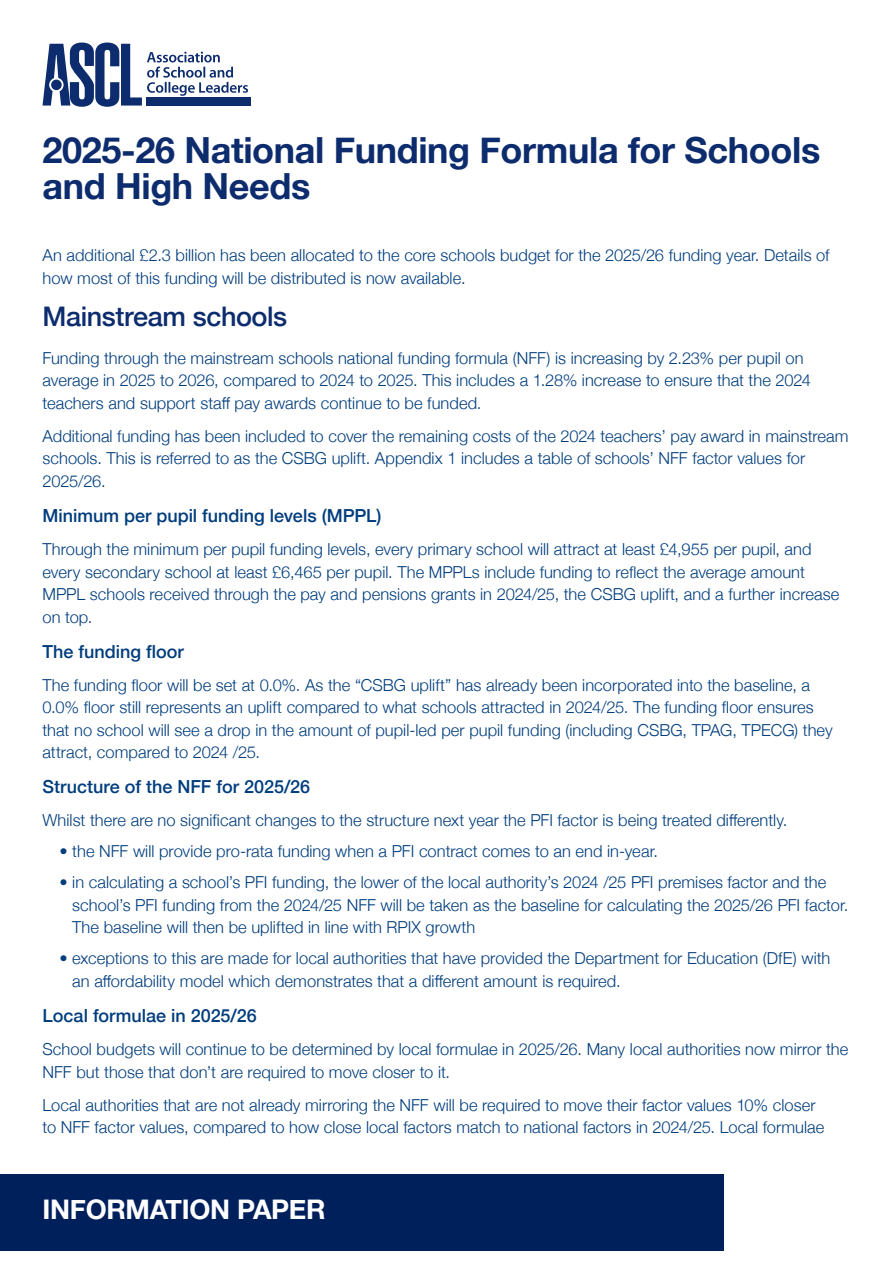
<style>
.page{position:relative;width:893px;height:1263px;background:#fff}
.page>*{position:absolute;margin:0;border:0;box-sizing:border-box;transform-origin:0 0}
.guidance_title{font:700 36px/36px "Helvetica Neue";letter-spacing:-.01em;color:#0d2c6e}
.main_header{font:500 27px "Helvetica Neue";letter-spacing:-.015em;color:#0d2c6e}
.t1{font:700 27px "Helvetica Neue";letter-spacing:-.01em;color:#fff}
.sub_heading{font:500 18px "Helvetica Neue";color:#013d7d}
.main_text_NO_INDENT_copy{font:300 16.5px/22.5px "Helvetica Neue";color:#013d7d}
</style>
<div class="page">
<div style="left:147px;top:97px;width:104px;height:9px;background:#0d2c6e"></div>
<svg style="left:43px;top:43px;width:205px;height:64px"></svg>
<div style="left:0;top:1174px;width:724px;height:76px;background:#00205c"></div>
<p class="guidance_title" style="left:43px;top:133px;width:779px">2025-26 National Funding Formula for Schools and High Needs</p>
<p class="main_text_NO_INDENT_copy" style="left:43px;top:243px;width:788px">An additional £2.3 billion has been allocated to the core schools budget for the 2025/26 funding year. Details of how most of this funding will be distributed is now available.</p>
<p class="main_header" style="left:43px;top:295px;width:246px">Mainstream schools</p>
<p class="main_text_NO_INDENT_copy" style="left:43px;top:345px;width:770px">Funding through the mainstream schools national funding formula (NFF) is increasing by 2.23% per pupil on average in 2025 to 2026, compared to 2024 to 2025. This includes a 1.28% increase to ensure that the 2024 teachers and support staff pay awards continue to be funded.</p>
<p class="main_text_NO_INDENT_copy" style="left:43px;top:424px;width:808px">Additional funding has been included to cover the remaining costs of the 2024 teachers’ pay award in mainstream schools. This is referred to as the CSBG uplift. Appendix 1 includes a table of schools’ NFF factor values for<br>2025/26.</p>
<p class="sub_heading" style="left:43px;top:501px;width:340px">Minimum per pupil funding levels (MPPL)</p>
<p class="main_text_NO_INDENT_copy" style="left:43px;top:537px;width:798px">Through the minimum per pupil funding levels, every primary school will attract at least £4,955 per pupil, and every secondary school at least £6,465 per pupil. The MPPLs include funding to reflect the average amount MPPL schools received through the pay and pensions grants in 2024/25, the CSBG uplift, and a further increase on top.</p>
<p class="sub_heading" style="left:43px;top:637px;width:143px">The funding floor</p>
<p class="main_text_NO_INDENT_copy" style="left:43px;top:672px;width:792px">The funding floor will be set at 0.0%. As the “CSBG uplift” has already been incorporated into the baseline, a 0.0% floor still represents an uplift compared to what schools attracted in 2024/25. The funding floor ensures that no school will see a drop in the amount of pupil-led per pupil funding (including CSBG, TPAG, TPECG) they attract, compared to 2024 /25.</p>
<p class="sub_heading" style="left:43px;top:772px;width:269px">Structure of the NFF for 2025/26</p>
<p class="main_text_NO_INDENT_copy" style="left:43px;top:808px;width:746px">Whilst there are no significant changes to the structure next year the PFI factor is being treated differently.</p>
<p class="main_text_NO_INDENT_copy" style="left:60px;top:839px;width:600px">• the NFF will provide pro-rata funding when a PFI contract comes to an end in-year.</p>
<p class="main_text_NO_INDENT_copy" style="left:72px;top:870px;width:778px;text-indent:-13px">• in calculating a school’s PFI funding, the lower of the local authority’s 2024 /25 PFI premises factor and the school’s PFI funding from the 2024/25 NFF will be taken as the baseline for calculating the 2025/26 PFI factor.<br>The baseline will then be uplifted in line with RPIX growth</p>
<p class="main_text_NO_INDENT_copy" style="left:72px;top:946px;width:760px;text-indent:-13px">• exceptions to this are made for local authorities that have provided the Department for Education (DfE) with an affordability model which demonstrates that a different amount is required.</p>
<p class="sub_heading" style="left:43px;top:1001px;width:216px">Local formulae in 2025/26</p>
<p class="main_text_NO_INDENT_copy" style="left:43px;top:1037px;width:807px">School budgets will continue to be determined by local formulae in 2025/26. Many local authorities now mirror the<br>NFF but those that don’t are required to move closer to it.</p>
<p class="main_text_NO_INDENT_copy" style="left:43px;top:1092px;width:783px">Local authorities that are not already mirroring the NFF will be required to move their factor values 10% closer to NFF factor values, compared to how close local factors match to national factors in 2024/25. Local formulae</p>
<h2 class="t1" style="left:43px;top:1188px;width:285px">INFORMATION PAPER</h2>
</div>
